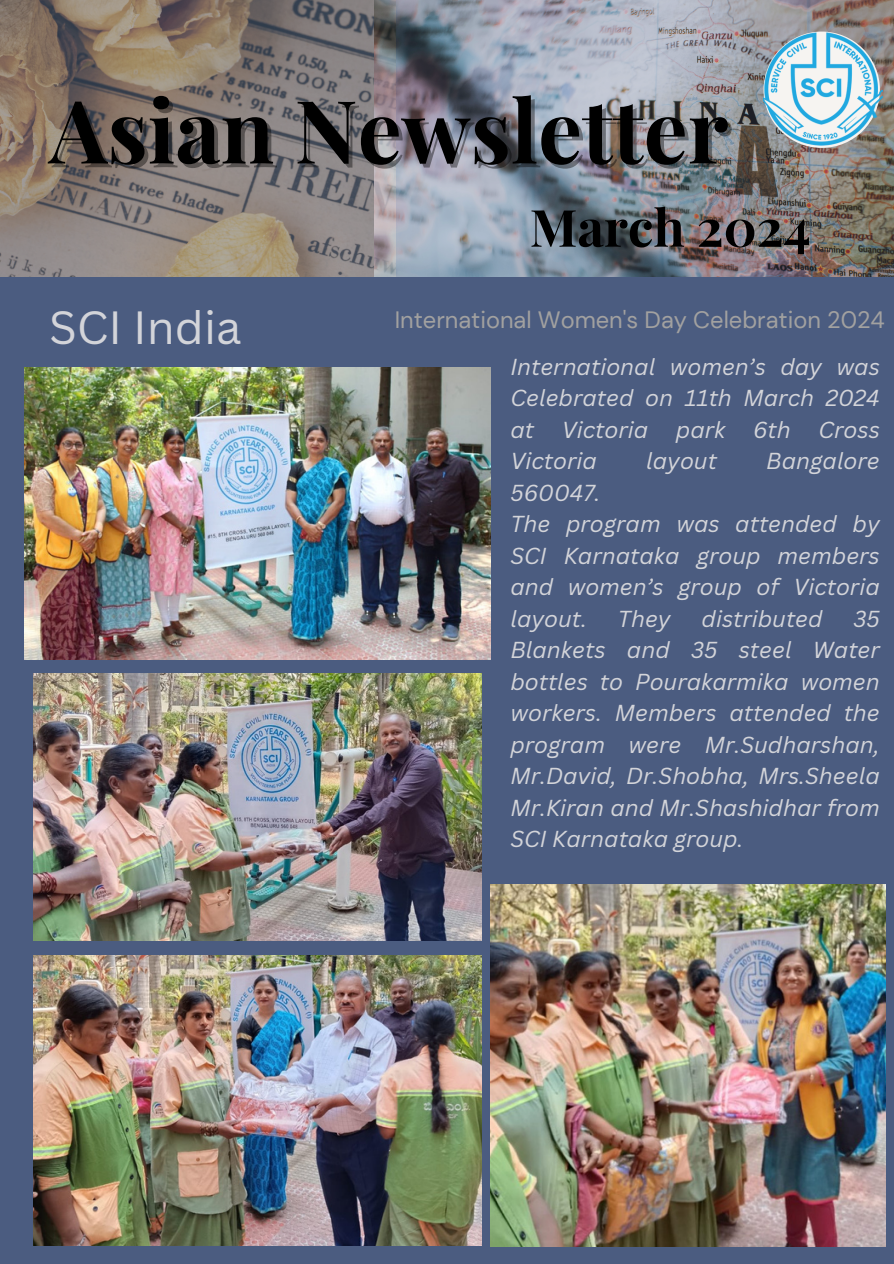
<style>
.page{position:relative;width:894px;height:1264px;background:#fff}
.page>*{position:absolute;margin:0;border:0;box-sizing:border-box;transform-origin:0 0}
.t1{font:700 87.3px "Playfair Display";color:#000}
.t2{font:700 51.3px "Playfair Display";color:#000}
.t3{font:45.3px "Canva Sans";color:#d3d4d9}
.t4{font:23.7px "DM Sans";color:#a2a1a0}
.t5{font:italic 22.5px/31.5px "Canva Sans";color:#d3d4d9;text-align:justify}
</style>
<div class="page">
<div style="left:0;top:0;width:893px;height:1263px;background:#4b5c80"></div>
<img style="left:0;top:0;width:374px;height:277px">
<img style="left:374px;top:0;width:519px;height:277px">
<img style="left:763px;top:27px;width:119px;height:126px">
<img style="left:490px;top:884px;width:395px;height:362px">
<img style="left:25px;top:368px;width:465px;height:291px">
<img style="left:34px;top:673px;width:447px;height:267px">
<img style="left:34px;top:955px;width:447px;height:290px">
<h3 class="t1" style="left:49px;top:69px;width:680px">Asian Newsletter</h3>
<p class="t2" style="left:529px;top:191px;width:282px">March 2024</p>
<p class="t3" style="left:49px;top:295px;width:194px">SCI India</p>
<p class="t4" style="left:394px;top:304px;width:491px">International Women's Day Celebration 2024</p>
<p class="t5" style="left:510px;top:350px;width:371px">International women’s day was Celebrated on 11th March 2024 at Victoria park 6th Cross Victoria</p>
<p class="t5" style="left:646px;top:444px;width:72px">layout</p>
<p class="t5" style="left:766px;top:444px;width:115px">Bangalore</p>
<p class="t5" style="left:510px;top:476px;width:91px">560047.</p>
<p class="t5" style="left:510px;top:507px;width:371px">The program was attended by SCI Karnataka group members and women’s group of Victoria layout.</p>
<p class="t5" style="left:617px;top:602px;width:54px">They</p>
<p class="t5" style="left:701px;top:602px;width:123px">distributed</p>
<p class="t5" style="left:510px;top:602px;width:371px;text-indent:343px">35<br>Blankets and 35 steel Water bottles to Pourakarmika women workers. Members attended the program were Mr.Sudharshan, Mr.David, Dr.Shobha, Mrs.Sheela Mr.Kiran and Mr.Shashidhar from SCI Karnataka group.</p>
</div>
